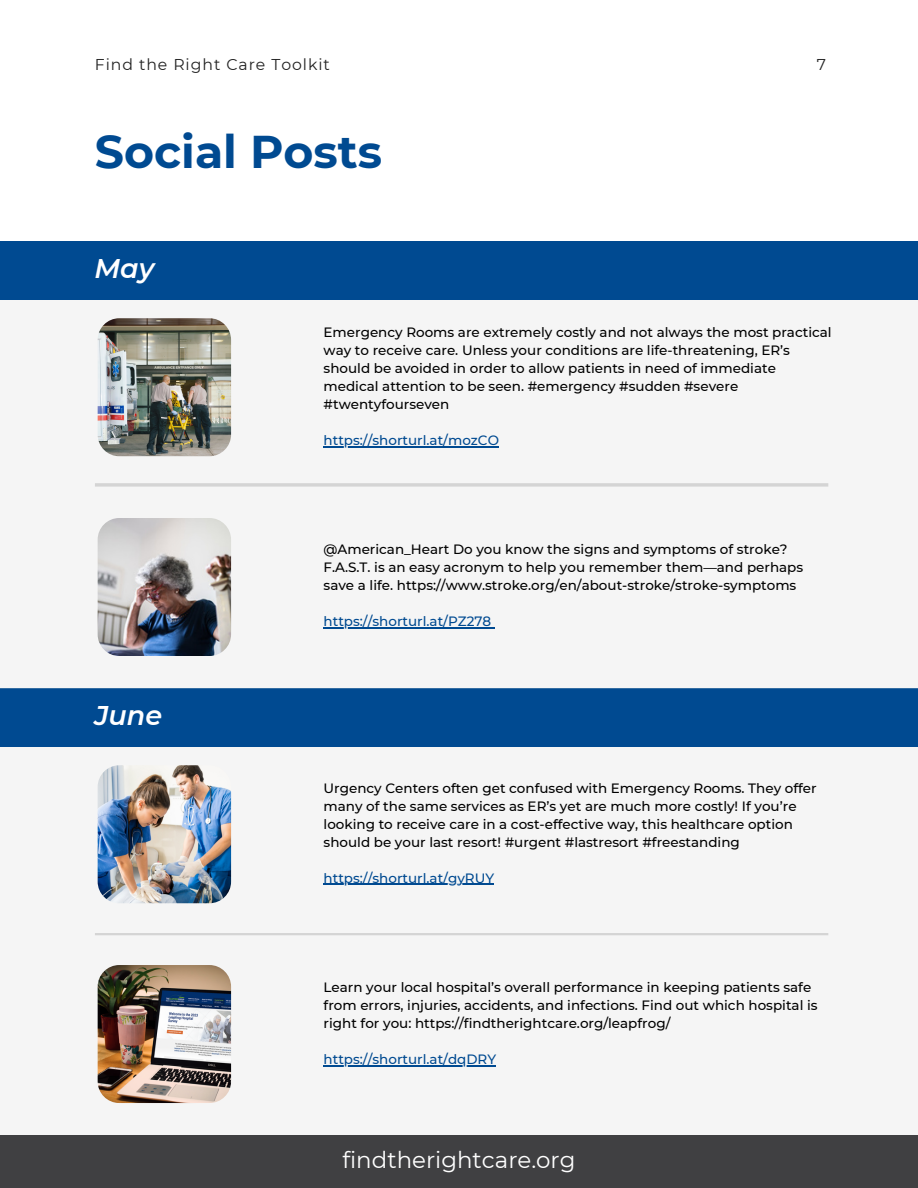
<style>
.page{position:relative;width:918px;height:1188px;background:#fff}
.page>*{position:absolute;margin:0;border:0;box-sizing:border-box;transform-origin:0 0}
.t1{font:700 45.75px "Montserrat";color:#004a91}
.t2{font:italic 600 27px "Montserrat";color:#fff}
.t3{font:22.95px "Montserrat";color:#fff}
.t4{font:15.6px "Montserrat";letter-spacing:.06em;color:#222}
.t5{font:500 13.5px/18px "Montserrat";color:#000}
.t6{font:500 13.5px "Montserrat";color:#004a91}
</style>
<div class="page">
<div style="left:0;top:1135px;width:918px;height:53px;background:#404042"></div>
<div style="left:0;top:241px;width:918px;height:59px;background:#004a91"></div>
<div style="left:0;top:688px;width:918px;height:59px;background:#004a91"></div>
<div style="left:0;top:300px;width:918px;height:388px;background:#f5f5f5"></div>
<div style="left:0;top:747px;width:918px;height:388px;background:#f5f5f5"></div>
<img style="left:97px;top:318px;width:135px;height:139px">
<img style="left:97px;top:765px;width:135px;height:139px">
<img style="left:97px;top:518px;width:135px;height:138px">
<img style="left:97px;top:965px;width:135px;height:138px">
<hr style="left:95px;top:933px;width:733px;height:2px;background:#d4d4d4">
<hr style="left:95px;top:483px;width:733px;height:4px;background:#d4d4d4">
<hr style="left:324px;top:446px;width:175px;height:1px;background:#004a91">
<hr style="left:324px;top:884px;width:170px;height:1px;background:#004a91">
<hr style="left:324px;top:628px;width:167px;height:1px;background:#004a91">
<hr style="left:324px;top:1066px;width:172px;height:1px;background:#004a91">
<p class="t4" style="left:95px;top:55px;width:236px">Find the Right Care Toolkit</p>
<p class="t4" style="left:817px;top:55px;width:11px">7</p>
<h1 class="t1" style="left:95px;top:124px;width:289px">Social Posts</h1>
<h2 class="t2" style="left:94px;top:252px;width:61px">May</h2>
<h2 class="t2" style="left:94px;top:699px;width:69px">June</h2>
<p class="t5" style="left:324px;top:323px;width:510px">Emergency Rooms are extremely costly and not always the most practical way to receive care. Unless your conditions are life-threatening, ER’s should be avoided in order to allow patients in need of immediate medical attention to be seen. #emergency #sudden #severe #twentyfourseven</p>
<p class="t6" style="left:324px;top:432px;width:177px">https://shorturl.at/mozCO</p>
<p class="t5" style="left:324px;top:541px;width:481px">@American_Heart Do you know the signs and symptoms of stroke?<br>F.A.S.T. is an easy acronym to help you remember them—and perhaps save a life. https://www.stroke.org/en/about-stroke/stroke-symptoms</p>
<p class="t6" style="left:324px;top:613px;width:169px">https://shorturl.at/PZ278</p>
<p class="t5" style="left:324px;top:779px;width:495px">Urgency Centers often get confused with Emergency Rooms. They offer many of the same services as ER’s yet are much more costly! If you’re looking to receive care in a cost-effective way, this healthcare option should be your last resort! #urgent #lastresort #freestanding</p>
<p class="t6" style="left:324px;top:870px;width:172px">https://shorturl.at/gyRUY</p>
<p class="t5" style="left:324px;top:979px;width:496px">Learn your local hospital’s overall performance in keeping patients safe from errors, injuries, accidents, and infections. Find out which hospital is right for you: https://findtherightcare.org/leapfrog/</p>
<p class="t6" style="left:324px;top:1051px;width:174px">https://shorturl.at/dqDRY</p>
<h3 class="t3" style="left:342px;top:1146px;width:235px">findtherightcare.org</h3>
</div>
